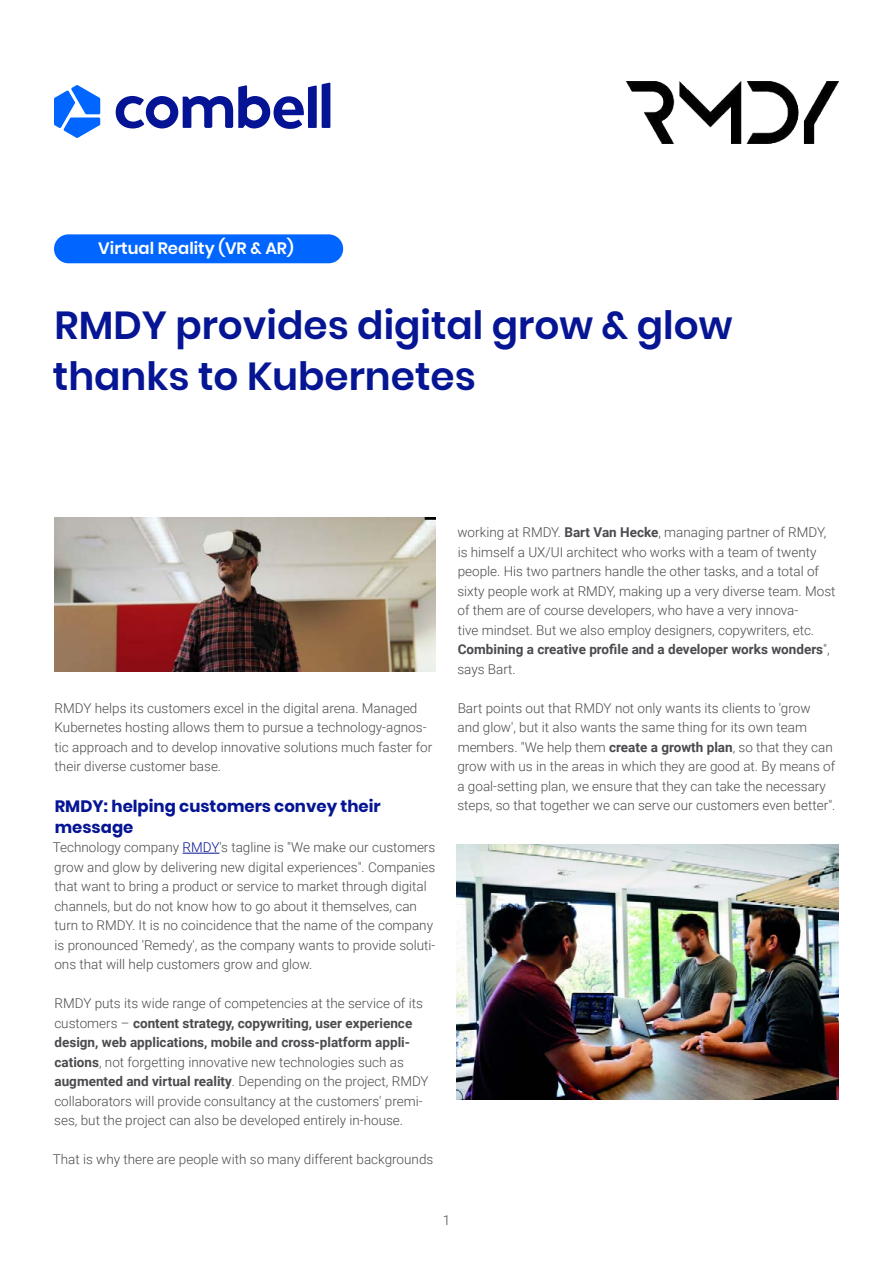
<style>
.page{position:relative;width:893px;height:1263px;background:#fff}
.page>*{position:absolute;margin:0;border:0;box-sizing:border-box;transform-origin:0 0}
.t1{font:600 39px/51px "Poppins";color:#051594}
.t2{font:700 16.5px/21px "Poppins";color:#051594}
.t3{font:600 16.5px "Poppins";color:#fff}
.t4{font:300 13.5px/19.5px "Roboto";color:#4b4b4f}
.s1{color:#051594}
.s2{font-weight:700}
</style>
<div class="page">
<svg style="left:116px;top:83px;width:214px;height:46px"></svg>
<svg style="left:54px;top:85px;width:46px;height:53px"></svg>
<div style="left:54px;top:234px;width:289px;height:29px;background:#06f;border-radius:14px"></div>
<hr style="left:183px;top:853px;width:36px;height:1px;background:#051594">
<img style="left:626px;top:81px;width:213px;height:62px">
<img style="left:457px;top:844px;width:382px;height:255px">
<img style="left:54px;top:518px;width:382px;height:153px">
<p class="t3" style="left:98px;top:239px;width:197px">Virtual Reality (VR &amp; AR)</p>
<h1 class="t1" style="left:53px;top:300px;width:681px">RMDY provides digital grow &amp; glow thanks to Kubernetes</h1>
<p class="t4" style="left:55px;top:698px;width:379px">RMDY helps its customers excel in the digital arena. Managed Kubernetes hosting allows them to pursue a technology-agnos&shy;tic approach and to develop innovative solutions much faster for their diverse customer base.</p>
<p class="t2" style="left:55px;top:795px;width:327px">RMDY: helping customers convey their message</p>
<p class="t4" style="left:53px;top:837px;width:384px">Technology company <span class="s1">RMDY</span>'s tagline is "We make our customers grow and glow by delivering new digital experiences". Companies that want to bring a product or service to market through digital channels, but do not know how to go about it themselves, can turn to RMDY. It is no coincidence that the name of the company is pronounced 'Remedy', as the company wants to provide soluti&shy;ons that will help customers grow and glow.</p>
<p class="t4" style="left:54px;top:993px;width:376px">RMDY puts its wide range of competencies at the service of its customers – <span class="s2">content strategy, copywriting, user experience design, web applications, mobile and cross-platform appli&shy;cations</span>, not forgetting innovative new technologies such as <span class="s2">augmented and virtual reality</span>. Depending on the project, RMDY collaborators will provide consultancy at the customers' premi&shy;ses, but the project can also be developed entirely in-house.</p>
<p class="t4" style="left:53px;top:1149px;width:382px">That is why there are people with so many different backgrounds</p>
<p class="t4" style="left:457px;top:522px;width:380px">working at RMDY. <span class="s2">Bart Van Hecke</span>, managing partner of RMDY, is himself a UX/UI architect who works with a team of twenty people. His two partners handle the other tasks, and a total of sixty people work at RMDY, making up a very diverse team. Most of them are of course developers, who have a very innova-<br>tive mindset. But we also employ designers, copywriters, etc.<br><span class="s2">Combining a creative profile and a developer works wonders</span>", says Bart.</p>
<p class="t4" style="left:457px;top:697px;width:380px">Bart points out that RMDY not only wants its clients to 'grow and glow', but it also wants the same thing for its own team members. "We help them <span class="s2">create a growth plan</span>, so that they can grow with us in the areas in which they are good at. By means of a goal-setting plan, we ensure that they can take the necessary steps, so that together we can serve our customers even better".</p>
<p class="t4" style="left:443px;top:1209px;width:9px">1</p>
</div>
